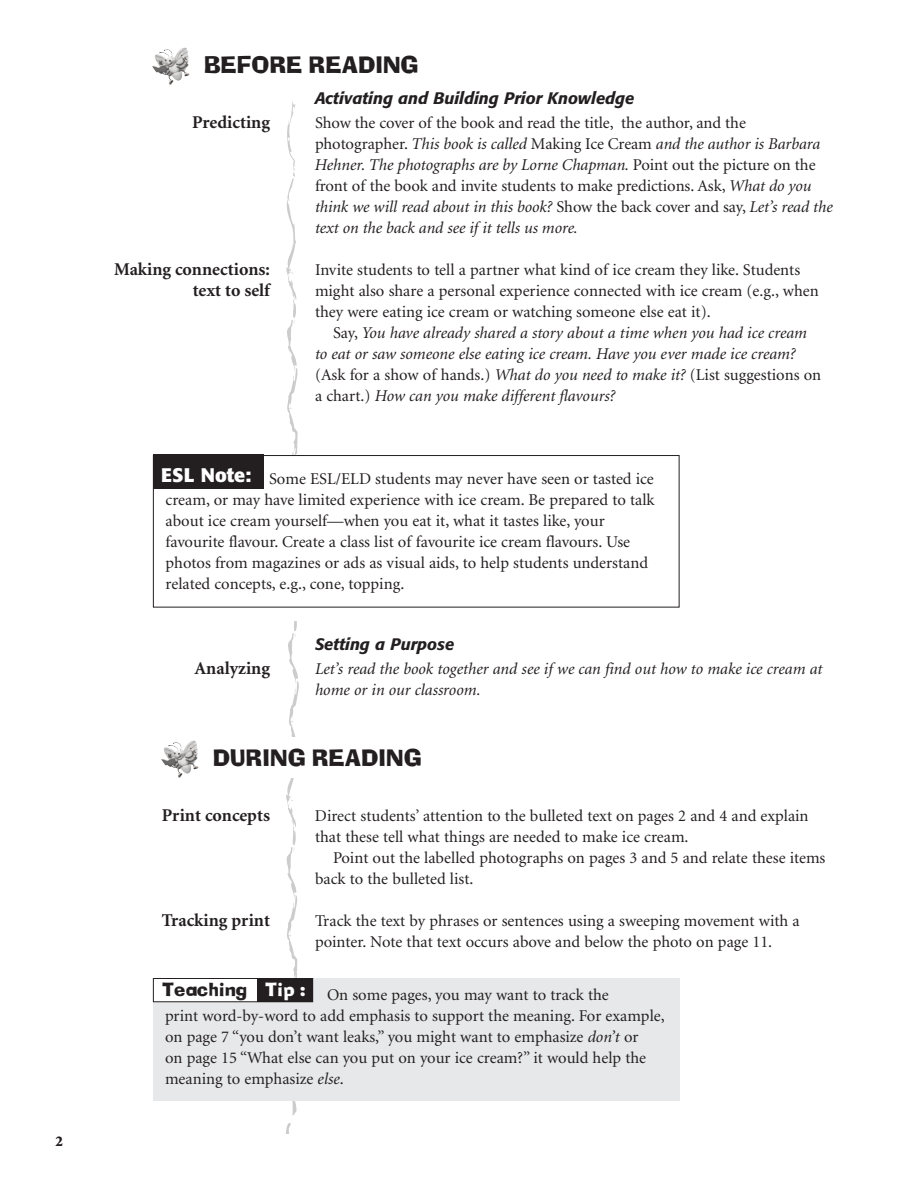
<style>
.page{position:relative;width:918px;height:1188px;background:#fff}
.page>*{position:absolute;margin:0;border:0;box-sizing:border-box;transform-origin:0 0}
.t1{font:22.5px "Neo Ad Lib";letter-spacing:.02em;color:#231f20}
.t2{font:700 19.5px "Formata";color:#fff}
.t3{font:700 18px/21px "Minion";color:#231f20;text-align:right}
.t4{font:18px "Neo Ad Lib";letter-spacing:.02em;color:#231f20}
.t5{font:16.5px/21px "Minion";color:#231f20}
.t6{font:italic 16.5px/21px "Minion";color:#231f20}
.t7{font:italic 500 16.5px "Formata";color:#231f20}
.t8{font:900 15px "Minion";color:#231f20}
.s1{font-style:italic}
.s2{font-style:normal}
.s3{color:#fff}
</style>
<div class="page">
<svg style="left:286px;top:102px;width:12px;height:353px"></svg>
<svg style="left:288px;top:621px;width:11px;height:115px"></svg>
<svg style="left:280px;top:779px;width:20px;height:355px"></svg>
<img style="left:155px;top:71px;width:35px;height:14px">
<img style="left:164px;top:764px;width:35px;height:14px">
<div style="left:153px;top:455px;width:527px;height:152px;border:1px solid #231f20"></div>
<div style="left:153px;top:455px;width:110px;height:34px;background:#231f20"></div>
<div style="left:153px;top:978px;width:527px;height:122px;background:#e7e8e9"></div>
<div style="left:256px;top:978px;width:57px;height:24px;background:#231f20"></div>
<div style="left:153px;top:978px;width:103px;height:24px;background:#fff"></div>
<div style="left:153px;top:978px;width:160px;height:24px;border:1px solid #231f20"></div>
<p class="t8" style="left:56px;top:1136px;width:9px">2</p>
<h1 class="t1" style="left:204px;top:52px;width:216px">BEFORE READING</h1>
<p class="t3" style="left:192px;top:114px;width:79px">Predicting</p>
<p class="t3" style="left:114px;top:261px;width:157px">Making connections: text to self</p>
<p class="t7" style="left:315px;top:91px;width:321px">Activating and Building Prior Knowledge</p>
<p class="t5" style="left:315px;top:113px;width:519px">Show the cover of the book and read the title, the author, and the photographer. <span class="s1">This book is called</span> Making Ice Cream <span class="s1">and the author is Barbara Hehner. The photographs are by Lorne Chapman.</span> Point out the picture on the front of the book and invite students to make predictions. Ask, <span class="s1">What do you think we will read about in this book?</span> Show the back cover and say, <span class="s1">Let’s read the text on the back and see if it tells us more.</span></p>
<p class="t5" style="left:315px;top:260px;width:505px">Invite students to tell a partner what kind of ice cream they like. Students might also share a personal experience connected with ice cream (e.g., when they were eating ice cream or watching someone else eat it).</p>
<p class="t6" style="left:315px;top:323px;width:508px;text-indent:18px"><span class="s2">Say,</span> You have already shared a story about a time when you had ice cream to eat or saw someone else eating ice cream. Have you ever made ice cream? <span class="s2">(Ask for a show of hands.)</span> What do you need to make it? <span class="s2">(List suggestions on a chart.)</span> How can you make different flavours?</p>
<p class="t2" style="left:161px;top:467px;width:91px">ESL Note:</p>
<p class="t5" style="left:166px;top:470px;width:491px;text-indent:104px">Some ESL/ELD students may never have seen or tasted ice cream, or may have limited experience with ice cream. Be prepared to talk about ice cream yourself—when you eat it, what it tastes like, your favourite flavour. Create a class list of favourite ice cream flavours. Use photos from magazines or ads as visual aids, to help students understand related concepts, e.g., cone, topping.</p>
<p class="t3" style="left:195px;top:660px;width:77px">Analyzing</p>
<p class="t7" style="left:315px;top:637px;width:141px">Setting a Purpose</p>
<p class="t6" style="left:315px;top:659px;width:509px">Let’s read the book together and see if we can find out how to make ice cream at home or in our classroom.</p>
<h1 class="t1" style="left:213px;top:745px;width:210px">DURING READING</h1>
<p class="t3" style="left:162px;top:807px;width:110px">Print concepts</p>
<p class="t3" style="left:162px;top:912px;width:110px">Tracking print</p>
<p class="t5" style="left:315px;top:806px;width:495px">Direct students’ attention to the bulleted text on pages 2 and 4 and explain that these tell what things are needed to make ice cream.</p>
<p class="t5" style="left:315px;top:848px;width:512px;text-indent:18px">Point out the labelled photographs on pages 3 and 5 and relate these items back to the bulleted list.</p>
<p class="t5" style="left:315px;top:911px;width:486px">Track the text by phrases or sentences using a sweeping movement with a pointer. Note that text occurs above and below the photo on page 11.</p>
<p class="t4" style="left:162px;top:980px;width:145px">Teaching <span class="s3">Tip :</span></p>
<p class="t5" style="left:165px;top:986px;width:501px;text-indent:162px">On some pages, you may want to track the<br>print word-by-word to add emphasis to support the meaning. For example, on page 7 “you don’t want leaks,” you might want to emphasize <span class="s1">don’t</span> or<br>on page 15 “What else can you put on your ice cream?” it would help the meaning to emphasize <span class="s1">else</span>.</p>
</div>
